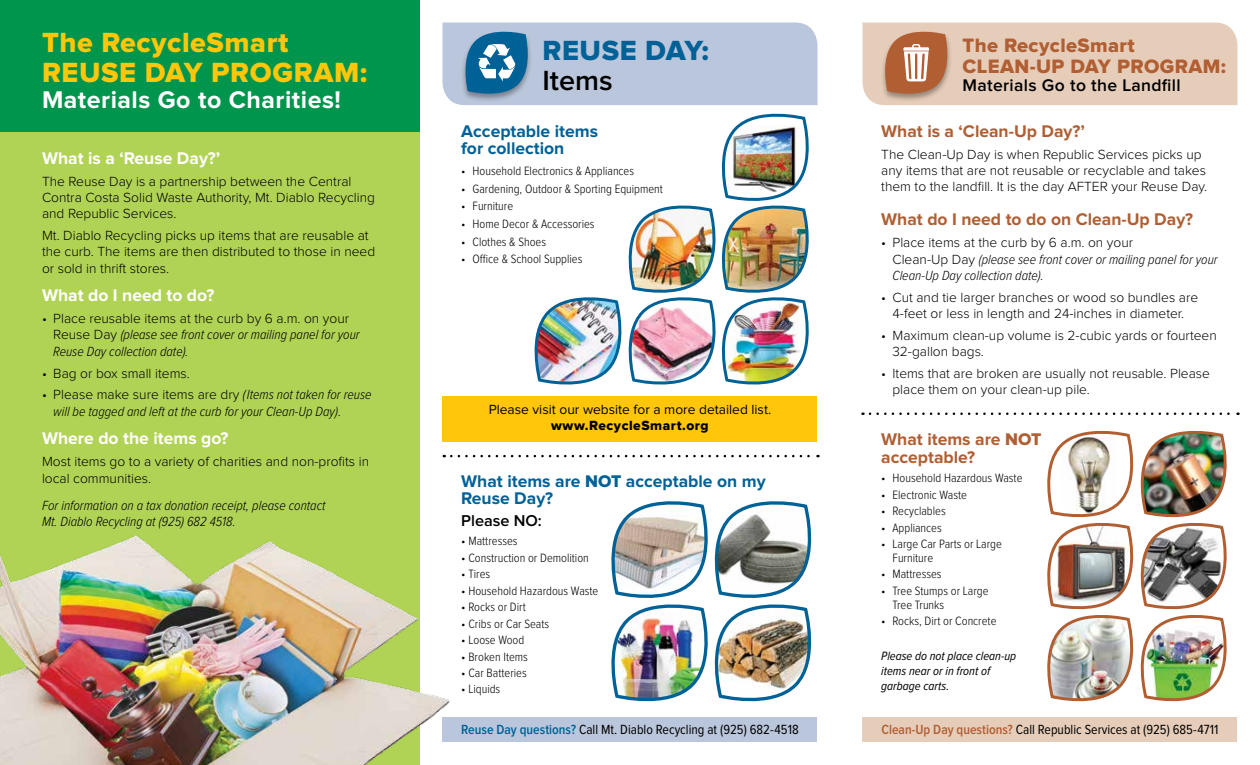
<style>
.page{position:relative;width:1260px;height:765px;background:#fff}
.page>*{position:absolute;margin:0;border:0;box-sizing:border-box;transform-origin:0 0}
.t1{font:28.75px/30px "Proxima Nova Extrabld";letter-spacing:.02em;color:#ffc60a}
.t2{font:28.75px "Proxima Nova Extrabld";letter-spacing:.02em;color:#006197}
.t3{font:600 28.75px "Proxima Nova";color:#000}
.t4{font:700 25px "Proxima Nova";letter-spacing:.02em;color:#fff}
.t5{font:20.12px/21px "Proxima Nova Extrabld";letter-spacing:.02em;color:#b05e32}
.t6{font:700 17.5px/17.5px "Proxima Nova";color:#b05e32}
.t7{font:700 17.5px/17.5px "Proxima Nova";color:#006197}
.t8{font:700 17.5px "Proxima Nova";color:#fff}
.t9{font:600 17.5px "Proxima Nova";letter-spacing:.02em;color:#000}
.t10{font:600 16.25px "Proxima Nova";color:#000}
.t11{font:300 13.75px/16.2px "Proxima Nova";color:#000}
.t12{font:italic 300 13.75px/16.2px "Proxima Nova Cond";color:#000}
.t13{font:13.75px "Proxima Nova Cond";color:#000}
.t14{font:13.75px "Proxima Nova";color:#000}
.t15{font:13.75px "Proxima Nova Extrabld";letter-spacing:.04em;color:#000}
.t16{font:300 12.5px/13.8px "Proxima Nova Cond";color:#000}
.t17{font:italic 12.5px/15px "Proxima Nova Cond";color:#000}
.s1{font-family:"Proxima Nova";font-style:normal}
.s2{font-family:"Proxima Nova Cond";font-style:italic}
.s3{font-family:"Proxima Nova Extrabld";font-weight:400}
.s4{font-weight:600;color:#006197}
.s5{font-weight:600;color:#b05e32}
</style>
<div class="page">
<div style="left:862px;top:718px;width:376px;height:24px;background:#e6cdb9"></div>
<div style="left:442px;top:718px;width:376px;height:24px;background:#bac6db"></div>
<div style="left:442px;top:396px;width:376px;height:45px;background:#ffc60a"></div>
<svg style="left:863px;top:22px;width:375px;height:83px;background:#e1c4ae"></svg>
<img style="left:611px;top:501px;width:201px;height:201px">
<img style="left:442px;top:22px;width:375px;height:363px">
<img style="left:1047px;top:430px;width:180px;height:272px">
<div style="left:0;top:131px;width:420px;height:634px;background:#b0d355"></div>
<div style="left:0;top:0;width:420px;height:131px;background:#00954c"></div>
<img style="left:0;top:535px;width:466px;height:230px">
<svg style="left:451px;top:455px;width:368px;height:2px"></svg>
<svg style="left:870px;top:412px;width:369px;height:3px"></svg>
<h1 class="t1" style="left:42px;top:29px;width:327px">The RecycleSmart<br>REUSE DAY PROGRAM:</h1>
<h2 class="t4" style="left:42px;top:88px;width:300px">Materials Go to Charities!</h2>
<p class="t8" style="left:42px;top:150px;width:180px">What is a ‘Reuse Day?’</p>
<p class="t11" style="left:42px;top:174px;width:335px">The Reuse Day is a partnership between the Central<br>Contra Costa Solid Waste Authority, Mt. Diablo Recycling and Republic Services.</p>
<p class="t11" style="left:42px;top:228px;width:335px">Mt. Diablo Recycling picks up items that are reusable at the curb. The items are then distributed to those in need or sold in thrift stores.</p>
<p class="t8" style="left:42px;top:287px;width:174px">What do I need to do?</p>
<p class="t11" style="left:42px;top:311px;width:309px">• Place reusable items at the curb by 6 a.m. on your</p>
<p class="t12" style="left:53px;top:327px;width:308px"><span class="s1">Reuse Day</span> (please see front cover or mailing panel for your<br>Reuse Day collection date).</p>
<p class="t11" style="left:42px;top:365px;width:149px">• Bag or box small items.</p>
<p class="t11" style="left:42px;top:387px;width:331px">• Please make sure items are dry <span class="s2">(Items not taken for reuse</span></p>
<p class="t12" style="left:53px;top:404px;width:289px">will be tagged and left at the curb for your Clean-Up Day)<span class="s1">.</span></p>
<p class="t8" style="left:42px;top:431px;width:188px">Where do the items go?</p>
<p class="t11" style="left:42px;top:454px;width:329px">Most items go to a variety of charities and non-profits in local communities.</p>
<p class="t12" style="left:42px;top:498px;width:285px">For information on a tax donation receipt, please contact<br>Mt. Diablo Recycling at (925) 682 4518.</p>
<h1 class="t2" style="left:542px;top:38px;width:168px">REUSE DAY:</h1>
<h1 class="t3" style="left:542px;top:68px;width:72px">Items</h1>
<p class="t7" style="left:461px;top:123px;width:138px">Acceptable items for collection</p>
<p class="t16" style="left:461px;top:164px;width:174px">• Household Electronics &amp; Appliances</p>
<p class="t16" style="left:461px;top:182px;width:203px">• Gardening, Outdoor &amp; Sporting Equipment</p>
<p class="t16" style="left:461px;top:200px;width:53px">• Furniture</p>
<p class="t16" style="left:461px;top:217px;width:135px">• Home Decor &amp; Accessories</p>
<p class="t16" style="left:461px;top:235px;width:86px">• Clothes &amp; Shoes</p>
<p class="t16" style="left:461px;top:253px;width:123px">• Office &amp; School Supplies</p>
<p class="t14" style="left:489px;top:403px;width:284px">Please visit our website for a more detailed list.</p>
<p class="t15" style="left:551px;top:420px;width:159px">www.RecycleSmart.org</p>
<p class="t7" style="left:461px;top:473px;width:306px">What items are <span class="s3">NOT</span> acceptable on my<br>Reuse Day?</p>
<p class="t10" style="left:461px;top:513px;width:82px">Please NO:</p>
<p class="t16" style="left:461px;top:535px;width:58px">• Mattresses</p>
<p class="t16" style="left:461px;top:551px;width:129px">• Construction or Demolition</p>
<p class="t16" style="left:461px;top:568px;width:31px">• Tires</p>
<p class="t16" style="left:461px;top:584px;width:139px">• Household Hazardous Waste</p>
<p class="t16" style="left:461px;top:601px;width:66px">• Rocks or Dirt</p>
<p class="t16" style="left:461px;top:617px;width:90px">• Cribs or Car Seats</p>
<p class="t16" style="left:461px;top:634px;width:65px">• Loose Wood</p>
<p class="t16" style="left:461px;top:650px;width:68px">• Broken Items</p>
<p class="t16" style="left:461px;top:666px;width:67px">• Car Batteries</p>
<p class="t16" style="left:461px;top:683px;width:41px">• Liquids</p>
<h3 class="t5" style="left:962px;top:35px;width:265px">The RecycleSmart<br>CLEAN-UP DAY PROGRAM:</h3>
<p class="t9" style="left:962px;top:77px;width:220px">Materials Go to the Landfill</p>
<p class="t6" style="left:881px;top:123px;width:205px">What is a ‘Clean-Up Day?’</p>
<p class="t11" style="left:881px;top:146px;width:328px">The Clean-Up Day is when Republic Services picks up any items that are not reusable or recyclable and takes them to the landfill. It is the day AFTER your Reuse Day.</p>
<p class="t6" style="left:881px;top:212px;width:313px">What do I need to do on Clean-Up Day?</p>
<p class="t11" style="left:881px;top:235px;width:253px">• Place items at the curb by 6 a.m. on your</p>
<p class="t12" style="left:892px;top:251px;width:327px"><span class="s1">Clean-Up Day</span> (please see front cover or mailing panel for your<br>Clean-Up Day collection date).</p>
<p class="t11" style="left:881px;top:290px;width:319px;text-align:center">• Cut and tie larger branches or wood so bundles are<br>4-feet or less in length and 24-inches in diameter.</p>
<p class="t11" style="left:892px;top:328px;width:326px;text-indent:-11px">• Maximum clean-up volume is 2-cubic yards or fourteen<br>32-gallon bags.</p>
<p class="t11" style="left:892px;top:366px;width:319px;text-indent:-11px">• Items that are broken are usually not reusable. Please place them on your clean-up pile.</p>
<p class="t6" style="left:881px;top:432px;width:162px">What items are <span class="s3">NOT </span>acceptable?</p>
<p class="t16" style="left:881px;top:472px;width:143px">• Household Hazardous Waste</p>
<p class="t16" style="left:881px;top:488px;width:87px">• Electronic Waste</p>
<p class="t16" style="left:881px;top:505px;width:66px">• Recyclables</p>
<p class="t16" style="left:881px;top:521px;width:62px">• Appliances</p>
<p class="t16" style="left:892px;top:538px;width:111px;text-indent:-11px">• Large Car Parts or Large<br>Furniture</p>
<p class="t16" style="left:881px;top:568px;width:62px">• Mattresses</p>
<p class="t16" style="left:892px;top:584px;width:98px;text-indent:-11px">• Tree Stumps or Large<br>Tree Trunks</p>
<p class="t16" style="left:881px;top:614px;width:117px">• Rocks, Dirt or Concrete</p>
<p class="t17" style="left:881px;top:649px;width:137px">Please do not place clean-up items near or in front of garbage carts.</p>
<p class="t13" style="left:461px;top:724px;width:339px"><span class="s4">Reuse Day questions?</span> Call Mt. Diablo Recycling at (925) 682-4518</p>
<p class="t13" style="left:882px;top:724px;width:338px"><span class="s5">Clean-Up Day questions?</span> Call Republic Services at (925) 685-4711</p>
</div>
